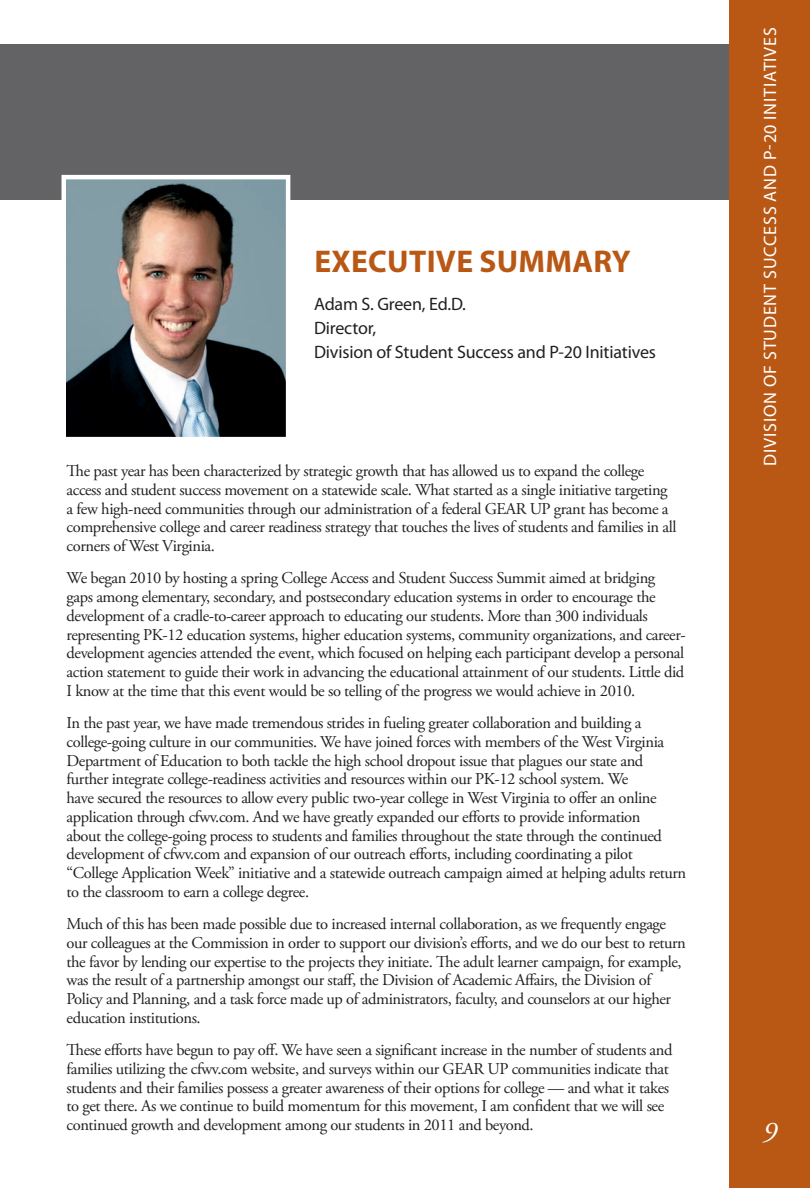
<style>
.page{position:relative;width:810px;height:1188px;background:#fff}
.page>*{position:absolute;margin:0;border:0;box-sizing:border-box;transform-origin:0 0}
.t1{font:700 31.5px "Myriad Pro";letter-spacing:.01em;color:#b95814}
.t2{font:italic 28.5px "Adobe Garamond Pro";color:#fff}
.t3{font:18px/24px "Myriad Pro";letter-spacing:-.01em;color:#231f20}
.t4{font:18px "Myriad Pro";letter-spacing:.045em;color:#fff}
.t5{font:16.5px/18.8px "Adobe Garamond Pro";letter-spacing:-.025em;color:#231f20}
</style>
<div class="page">
<div style="left:729px;top:0;width:81px;height:1188px;background:#b95814"></div>
<div style="left:0;top:44px;width:729px;height:156px;background:#636366"></div>
<img style="left:67px;top:180px;width:218px;height:256px">
<div style="left:62px;top:175px;width:228px;height:266px;border:4px solid #fff"></div>
<h1 class="t1" style="left:314px;top:241px;width:318px">EXECUTIVE SUMMARY</h1>
<p class="t3" style="left:314px;top:291px;width:343px">Adam S. Green, Ed.D.<br>Director,<br>Division of Student Success and P-20 Initiatives</p>
<p class="t5" style="left:67px;top:462px;width:612px">The past year has been characterized by strategic growth that has allowed us to expand the college access and student success movement on a statewide scale. What started as a single initiative targeting a few high-need communities through our administration of a federal GEAR UP grant has become a comprehensive college and career readiness strategy that touches the lives of students and families in all corners of West Virginia.</p>
<p class="t5" style="left:67px;top:569px;width:621px">We began 2010 by hosting a spring College Access and Student Success Summit aimed at bridging gaps among elementary, secondary, and postsecondary education systems in order to encourage the development of a cradle-to-career approach to educating our students. More than 300 individuals representing PK-12 education systems, higher education systems, community organizations, and career&shy;development agencies attended the event, which focused on helping each participant develop a personal action statement to guide their work in advancing the educational attainment of our students. Little did I know at the time that this event would be so telling of the progress we would achieve in 2010.</p>
<p class="t5" style="left:67px;top:714px;width:621px">In the past year, we have made tremendous strides in fueling greater collaboration and building a college-going culture in our communities. We have joined forces with members of the West Virginia Department of Education to both tackle the high school dropout issue that plagues our state and further integrate college-readiness activities and resources within our PK-12 school system. We<br>have secured the resources to allow every public two-year college in West Virginia to offer an online application through cfwv.com. And we have greatly expanded our efforts to provide information<br>about the college-going process to students and families throughout the state through the continued development of cfwv.com and expansion of our outreach efforts, including coordinating a pilot “College Application Week” initiative and a statewide outreach campaign aimed at helping adults return to the classroom to earn a college degree.</p>
<p class="t5" style="left:67px;top:915px;width:621px">Much of this has been made possible due to increased internal collaboration, as we frequently engage our colleagues at the Commission in order to support our division’s efforts, and we do our best to return the favor by lending our expertise to the projects they initiate. The adult learner campaign, for example, was the result of a partnership amongst our staff, the Division of Academic Affairs, the Division of Policy and Planning, and a task force made up of administrators, faculty, and counselors at our higher education institutions.</p>
<p class="t5" style="left:67px;top:1041px;width:607px">These efforts have begun to pay off. We have seen a significant increase in the number of students and families utilizing the cfwv.com website, and surveys within our GEAR UP communities indicate that students and their families possess a greater awareness of their options for college — and what it takes to get there. As we continue to build momentum for this movement, I am confident that we will see continued growth and development among our students in 2011 and beyond.</p>
<p class="t4" style="left:759px;top:466px;width:440px;rotate:-90deg">DIVISION OF STUDENT SUCCESS AND P-20 INITIATIVES</p>
<h2 class="t2" style="left:762px;top:1115px;width:16px">9</h2>
</div>
